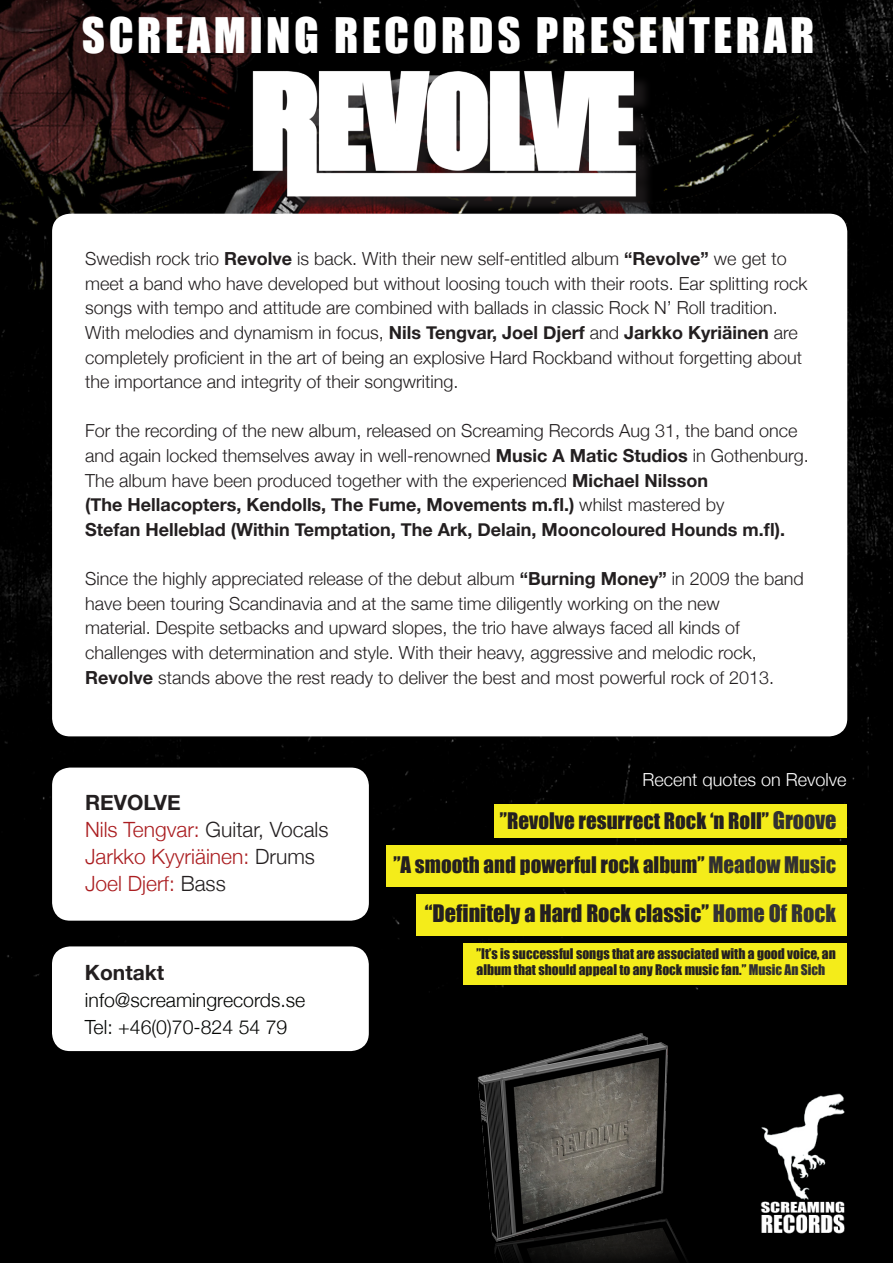
<style>
.page{position:relative;width:893px;height:1263px;background:#fff}
.page>*{position:absolute;margin:0;border:0;box-sizing:border-box;transform-origin:0 0}
.t1{font:45px "Impact";letter-spacing:.08em;color:#fff}
.t2{font:22.2px "Impact";color:#231f20}
.t3{font:21px "Impact";color:#231f20}
.t4{font:300 21px "Helvetica Neue";color:#ab1e21}
.t5{font:300 21px "Helvetica Neue";color:#231f20}
.t6{font:700 21px "Helvetica Neue";color:#231f20}
.t7{font:300 19.5px "Helvetica Neue";color:#040503}
.t8{font:300 18px/24.6px "Helvetica Neue";color:#231f20}
.t9{font:700 18px "Helvetica Neue";color:#231f20}
.t10{font:300 18px "Helvetica Neue";color:#fff}
.t11{font:13.5px/16.2px "Impact";color:#231f20}
.s1{font-weight:700}
.s2{font-weight:300}
.s3{color:#ab1e21}
.s4{color:#231f20}
.s5{font-size:22.2px;color:#313030}
.s6{color:#313030}
.s7{color:#323132}
</style>
<div class="page">
<img style="left:0;top:0;width:893px;height:1263px">
<div style="left:495px;top:805px;width:352px;height:33px;background:#f4ec1a"></div>
<div style="left:386px;top:845px;width:461px;height:41px;background:#f4ec1a"></div>
<div style="left:463px;top:943px;width:383px;height:42px;background:#f4ec1a"></div>
<div style="left:416px;top:894px;width:430px;height:42px;background:#f4ec1a"></div>
<img style="left:455px;top:1029px;width:294px;height:234px">
<div style="left:52px;top:214px;width:795px;height:522px;background:#fff;border-radius:18px"></div>
<div style="left:52px;top:767px;width:317px;height:154px;background:#fff;border-radius:18px"></div>
<div style="left:52px;top:946px;width:317px;height:105px;background:#fff;border-radius:18px"></div>
<img style="left:758px;top:1091px;width:88px;height:145px">
<div style="left:255px;top:74px;width:399px;height:141px;background:#231f20;opacity:.75"></div>
<img style="left:252px;top:71px;width:387px;height:127px">
<p class="t1" style="left:82px;top:0;width:734px">SCREAMING RECORDS PRESENTERAR</p>
<p class="t8" style="left:85px;top:245px;width:724px">Swedish rock trio <span class="s1">Revolve</span> is back. With their new self-entitled album <span class="s1">“Revolve”</span> we get to meet a band who have developed but without loosing touch with their roots. Ear splitting rock songs with tempo and attitude are combined with ballads in classic Rock N’ Roll tradition.<br>With melodies and dynamism in focus, <span class="s1">Nils Tengvar, Joel Djerf</span> and <span class="s1">Jarkko Kyriäinen</span> are completely proficient in the art of being an explosive Hard Rockband without forgetting about the importance and integrity of their songwriting.</p>
<p class="t8" style="left:85px;top:418px;width:725px">For the recording of the new album, released on Screaming Records Aug 31, the band once and again locked themselves away in well-renowned <span class="s1">Music A Matic Studios</span> in Gothenburg.<br>The album have been produced together with the experienced <span class="s1">Michael Nilsson</span></p>
<p class="t9" style="left:85px;top:489px;width:641px">(The Hellacopters, Kendolls, The Fume, Movements m.fl.) <span class="s2">whilst mastered by</span></p>
<p class="t9" style="left:85px;top:513px;width:702px">Stefan Helleblad (Within Temptation, The Ark, Delain, Mooncoloured Hounds m.fl).</p>
<p class="t8" style="left:85px;top:565px;width:720px">Since the highly appreciated release of the debut album <span class="s1">“Burning Money”</span> in 2009 the band have been touring Scandinavia and at the same time diligently working on the new</p>
<p class="t8" style="left:85px;top:614px;width:656px">material. Despite setbacks and upward slopes, the trio have always faced all kinds of</p>
<p class="t8" style="left:85px;top:639px;width:673px">challenges with determination and style. With their heavy, aggressive and melodic rock,</p>
<p class="t8" style="left:85px;top:664px;width:691px"><span class="s1">Revolve</span> stands above the rest ready to deliver the best and most powerful rock of 2013.</p>
<p class="t6" style="left:85px;top:784px;width:97px">REVOLVE</p>
<p class="t5" style="left:85px;top:813px;width:245px"><span class="s3">Nils Tengvar:</span> Guitar, Vocals</p>
<p class="t4" style="left:85px;top:840px;width:231px">Jarkko Kyyriäinen: <span class="s4">Drums</span></p>
<p class="t4" style="left:85px;top:867px;width:142px">Joel Djerf: <span class="s4">Bass</span></p>
<p class="t6" style="left:85px;top:953px;width:81px">Kontakt</p>
<p class="t7" style="left:85px;top:984px;width:222px">info@screamingrecords.se</p>
<p class="t7" style="left:85px;top:1011px;width:204px">Tel: +46(0)70-824 54 79</p>
<p class="t10" style="left:643px;top:765px;width:205px">Recent quotes on Revolve</p>
<p class="t3" style="left:500px;top:804px;width:338px">”Revolve resurrect Rock ‘n Roll” <span class="s5">Groove</span></p>
<p class="t3" style="left:393px;top:848px;width:444px">”A smooth and powerful rock album” <span class="s6">Meadow Music</span></p>
<p class="t2" style="left:425px;top:896px;width:413px">“Definitely a Hard Rock classic” <span class="s7">Home Of Rock</span></p>
<p class="t11" style="left:476px;top:945px;width:361px">”It’s is successful songs that are associated with a good voice, an album that should appeal to any Rock music fan.” <span class="s6">Music An Sich</span></p>
</div>
